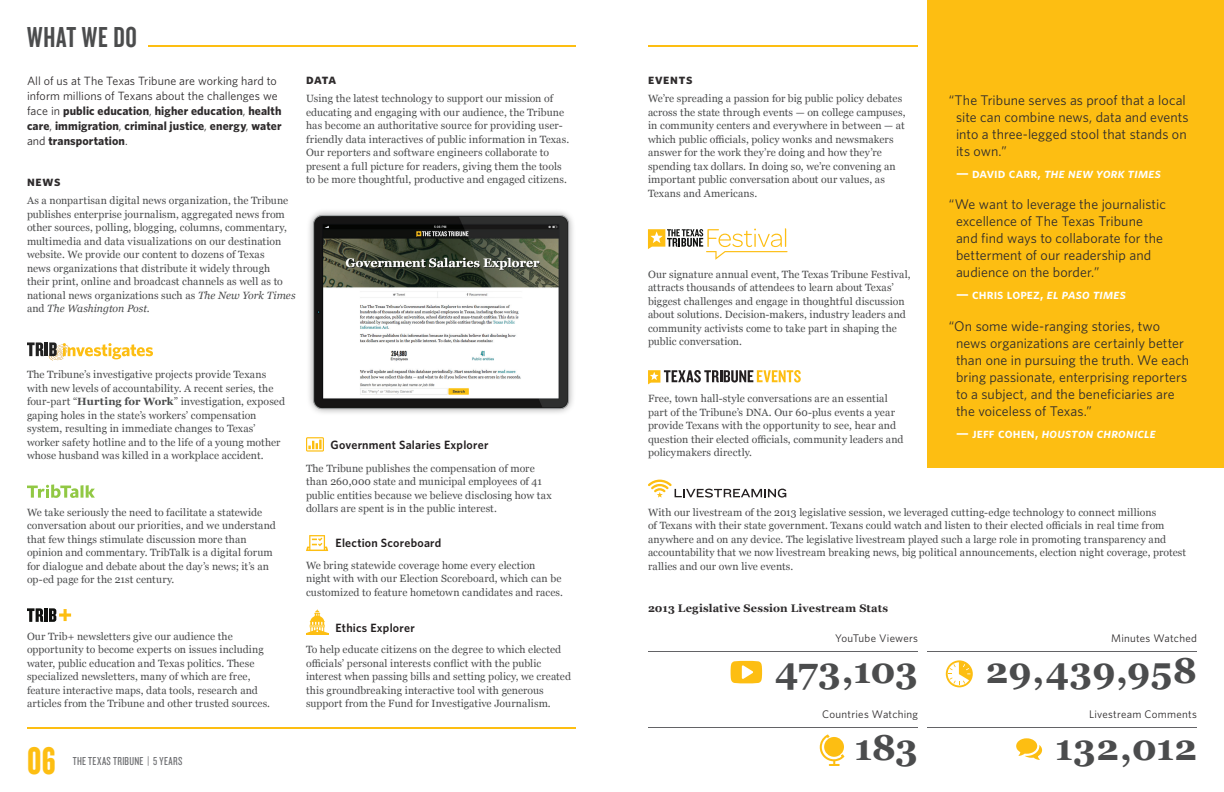
<style>
.page{position:relative;width:1224px;height:792px;background:#fff}
.page>*{position:absolute;margin:0;border:0;box-sizing:border-box;transform-origin:0 0}
.t1{font:40px "Knockout HTF68 Full Featherwt";color:#fdbe12}
.t2{font:700 36px/76.5px "Georgia";letter-spacing:.005em;color:#4b4c4d;text-align:right}
.t3{font:700 36px/76.5px "Georgia";letter-spacing:-.015em;color:#4b4c4d;text-align:right}
.t4{font:30px "Knockout HTF48 Featherweight";letter-spacing:.03em;color:#4b4c4d}
.t5{font:14px/17px "Whitney";letter-spacing:.005em;color:#2e2b2c}
.t6{font:14px "Whitney Semibold Italic SC";letter-spacing:.005em;color:#fff}
.t7{font:14px "Whitney Semibold SC";letter-spacing:.01em;color:#fff}
.t8{font:14px "Whitney Bold SC";letter-spacing:.05em;color:#2e2b2c}
.t9{font:700 12px/15px "Whitney";letter-spacing:.01em;color:#2e2b2c}
.t10{font:600 12px "Whitney";letter-spacing:.02em;color:#231f20}
.t11{font:12px "Whitney";letter-spacing:.005em;color:#2e2b2c}
.t12{font:12px "Knockout HTF28 Junior Featherwt";letter-spacing:.03em;color:#6c6d70}
.t13{font:11px "Whitney";letter-spacing:.025em;color:#2e2b2c}
.t14{font:700 11px "Georgia";letter-spacing:.015em;color:#2e2b2c}
.t15{font:10.5px/13.5px "Georgia";letter-spacing:.005em;color:#4b4c4d}
.s1{font-weight:400}
.s2{font-style:italic}
.s3{font-weight:700}
.s4{font-family:"Whitney Semibold SC"}
.s5{font-family:"Whitney Semibold Italic SC"}
</style>
<div class="page">
<div style="left:927px;top:0;width:297px;height:468px;background:#fdbe12"></div>
<hr style="left:27px;top:728px;width:549px;height:1px;background:#fdbe12">
<svg style="left:1016px;top:738px;width:26px;height:22px"></svg>
<hr style="left:648px;top:651px;width:270px;height:1px;background:#636366">
<hr style="left:927px;top:651px;width:270px;height:1px;background:#636366">
<hr style="left:927px;top:727px;width:270px;height:1px;background:#636366">
<hr style="left:648px;top:727px;width:270px;height:1px;background:#636366">
<svg style="left:946px;top:660px;width:27px;height:27px"></svg>
<svg style="left:731px;top:661px;width:31px;height:22px"></svg>
<img style="left:309px;top:211px;width:264px;height:202px">
<svg style="left:306px;top:437px;width:18px;height:15px"></svg>
<svg style="left:306px;top:535px;width:22px;height:16px"></svg>
<svg style="left:306px;top:609px;width:22px;height:26px"></svg>
<svg style="left:820px;top:734px;width:24px;height:32px"></svg>
<div style="left:824px;top:737px;width:20px;height:20px;background:#fdbe12;border-radius:50%"></div>
<hr style="left:648px;top:46px;width:270px;height:1px;background:#fdbe12">
<svg style="left:648px;top:228px;width:140px;height:32px"></svg>
<svg style="left:648px;top:480px;width:138px;height:18px"></svg>
<svg style="left:648px;top:370px;width:153px;height:14px"></svg>
<hr style="left:148px;top:46px;width:428px;height:1px;background:#fdbe12">
<svg style="left:27px;top:342px;width:126px;height:19px"></svg>
<svg style="left:27px;top:484px;width:68px;height:14px"></svg>
<svg style="left:27px;top:608px;width:16px;height:14px"></svg>
<hr style="left:45px;top:608px;width:3px;height:14px;background:#10110f">
<svg style="left:49px;top:608px;width:22px;height:14px"></svg>
<h3 class="t4" style="left:27px;top:22px;width:111px">WHAT WE DO</h3>
<p class="t11" style="left:27px;top:74px;width:251px">All of us at The Texas Tribune are working hard to</p>
<h3 class="t8" style="left:306px;top:70px;width:32px">data</h3>
<p class="t9" style="left:27px;top:88px;width:256px"><span class="s1">inform millions of Texans about the challenges we face in</span> public education<span class="s1">,</span> higher education<span class="s1">,</span> health care<span class="s1">,</span> immigration<span class="s1">,</span> criminal justice<span class="s1">,</span> energy<span class="s1">,</span> water <span class="s1">and</span> transportation<span class="s1">.</span></p>
<p class="t15" style="left:306px;top:92px;width:265px">Using the latest technology to support our mission of educating and engaging with our audience, the Tribune has become an authoritative source for providing user&shy;friendly data interactives of public information in Texas.<br>Our reporters and software engineers collaborate to present a full picture for readers, giving them the tools to be more thoughtful, productive and engaged citizens.</p>
<h3 class="t8" style="left:27px;top:173px;width:35px">news</h3>
<p class="t15" style="left:27px;top:193px;width:270px">As a nonpartisan digital news organization, the Tribune publishes enterprise journalism, aggregated news from other sources, polling, blogging, columns, commentary, multimedia and data visualizations on our destination website. We provide our content to dozens of Texas<br>news organizations that distribute it widely through<br>their print, online and broadcast channels as well as to national news organizations such as <span class="s2">The New York Times </span>and <span class="s2">The Washington Post</span>.</p>
<p class="t15" style="left:27px;top:368px;width:260px">The Tribune’s investigative projects provide Texans with new levels of accountability. A recent series, the four-part “<span class="s3">Hurting for Work</span>” investigation, exposed gaping holes in the state’s workers’ compensation system, resulting in immediate changes to Texas’ worker safety hotline and to the life of a young mother whose husband was killed in a workplace accident.</p>
<p class="t15" style="left:27px;top:505px;width:250px">We take seriously the need to facilitate a statewide conversation about our priorities, and we understand that few things stimulate discussion more than opinion and commentary. TribTalk is a digital forum for dialogue and debate about the day’s news; it’s an op-ed page for the 21st century.</p>
<p class="t15" style="left:27px;top:629px;width:245px">Our Trib+ newsletters give our audience the opportunity to become experts on issues including water, public education and Texas politics. These specialized newsletters, many of which are free, feature interactive maps, data tools, research and articles from the Tribune and other trusted sources.</p>
<h1 class="t1" style="left:27px;top:741px;width:30px">06</h1>
<p class="t12" style="left:73px;top:755px;width:111px">THE TEXAS TRIBUNE | 5 YEARS</p>
<p class="t10" style="left:331px;top:438px;width:159px">Government Salaries Explorer</p>
<p class="t15" style="left:306px;top:461px;width:247px">The Tribune publishes the compensation of more than 260,000 state and municipal employees of 41 public entities because we believe disclosing how tax dollars are spent is in the public interest.</p>
<p class="t10" style="left:336px;top:536px;width:107px">Election Scoreboard</p>
<p class="t15" style="left:306px;top:558px;width:259px">We bring statewide coverage home every election<br>night with with our Election Scoreboard, which can be customized to feature hometown candidates and races.</p>
<p class="t10" style="left:336px;top:620px;width:81px">Ethics Explorer</p>
<p class="t15" style="left:306px;top:643px;width:267px">To help educate citizens on the degree to which elected officials’ personal interests conflict with the public interest when passing bills and setting policy, we created this groundbreaking interactive tool with generous support from the Fund for Investigative Journalism.</p>
<h3 class="t8" style="left:648px;top:70px;width:46px">events</h3>
<p class="t15" style="left:648px;top:92px;width:259px">We’re spreading a passion for big public policy debates across the state through events — on college campuses, in community centers and everywhere in between — at which public officials, policy wonks and newsmakers answer for the work they’re doing and how they’re spending tax dollars. In doing so, we’re convening an important public conversation about our values, as Texans and Americans.</p>
<p class="t15" style="left:648px;top:267px;width:264px">Our signature annual event, The Texas Tribune Festival, attracts thousands of attendees to learn about Texas’ biggest challenges and engage in thoughtful discussion about solutions. Decision-makers, industry leaders and community activists come to take part in shaping the public conversation.</p>
<p class="t15" style="left:648px;top:392px;width:257px">Free, town hall-style conversations are an essential part of the Tribune’s DNA. Our 60-plus events a year provide Texans with the opportunity to see, hear and question their elected officials, community leaders and policymakers directly.</p>
<h3 class="t5" style="left:956px;top:91px;width:234px;text-indent:-7px">“The Tribune serves as proof that a local site can combine news, data and events into a three-legged stool that stands on its own.”</h3>
<h3 class="t6" style="left:956px;top:164px;width:207px"><span class="s4">— david carr,</span> the new york times</h3>
<h3 class="t5" style="left:956px;top:196px;width:211px;text-indent:-7px">“We want to leverage the journalistic excellence of The Texas Tribune and find ways to collaborate for the betterment of our readership and audience on the border.”</h3>
<h3 class="t7" style="left:956px;top:286px;width:172px">— chris lopez, <span class="s5">el paso times</span></h3>
<h3 class="t5" style="left:956px;top:317px;width:235px;text-indent:-7px">“On some wide-ranging stories, two news organizations are certainly better than one in pursuing the truth. We each bring passionate, enterprising reporters to a subject, and the beneficiaries are the voiceless of Texas.”</h3>
<h3 class="t6" style="left:956px;top:425px;width:202px"><span class="s4">— jeff cohen,</span> houston chronicle</h3>
<p class="t15" style="left:648px;top:505px;width:540px">With our livestream of the 2013 legislative session, we leveraged cutting-edge technology to connect millions<br>of Texans with their state government. Texans could watch and listen to their elected officials in real time from anywhere and on any device. The legislative livestream played such a large role in promoting transparency and accountability that we now livestream breaking news, big political announcements, election night coverage, protest rallies and our own live events.</p>
<p class="t14" style="left:648px;top:600px;width:242px">2013 Legislative Session Livestream Stats</p>
<p class="t13" style="left:835px;top:632px;width:84px">YouTube Viewers</p>
<p class="t13" style="left:1111px;top:632px;width:87px">Minutes Watched</p>
<h2 class="t3" style="left:775px;top:631px;width:144px">473,103<br>183</h2>
<h2 class="t2" style="left:986px;top:631px;width:213px">29,439,958<br>132,012</h2>
<p class="t13" style="left:822px;top:708px;width:97px">Countries Watching</p>
<p class="t13" style="left:1089px;top:708px;width:110px">Livestream Comments</p>
</div>
